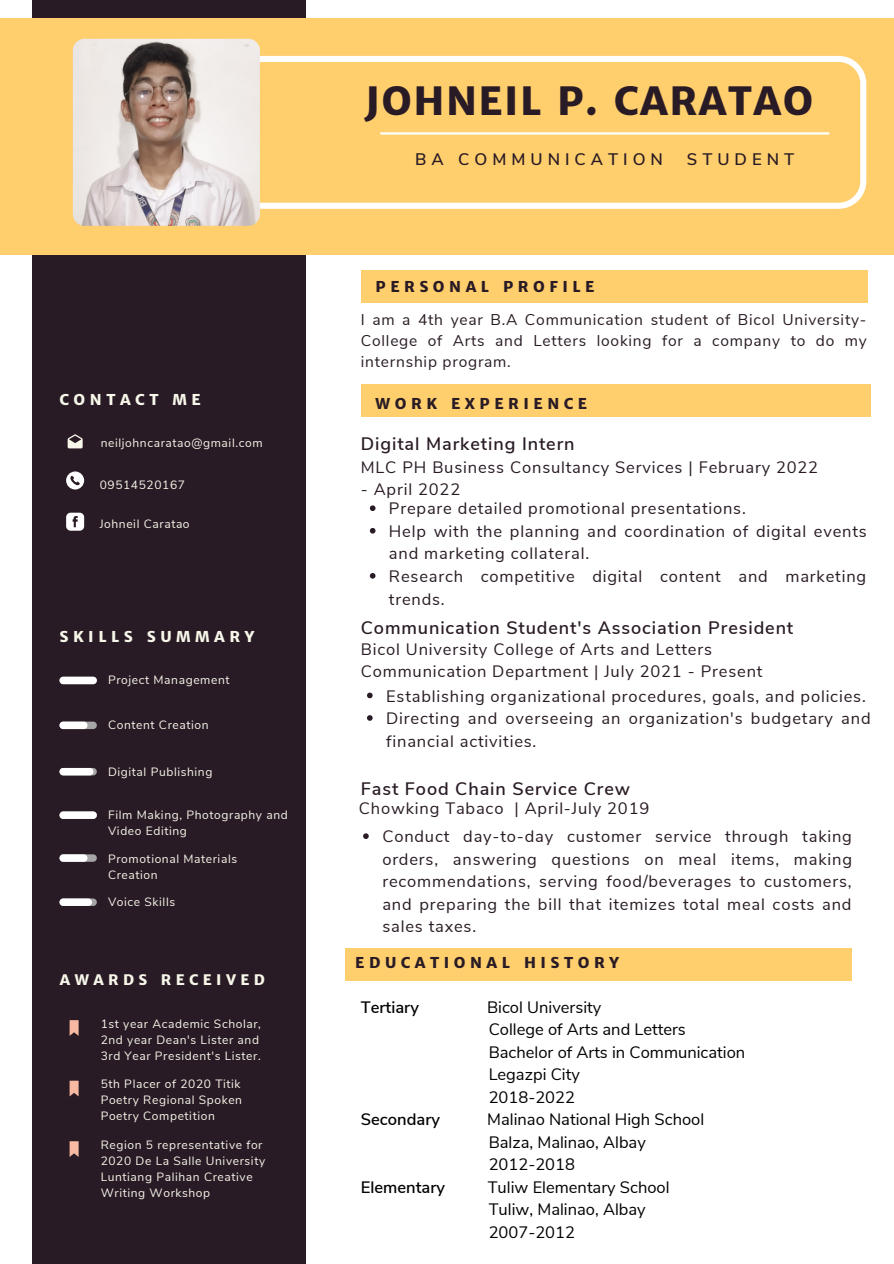
<style>
.page{position:relative;width:894px;height:1264px;background:#fff}
.page>*{position:absolute;margin:0;border:0;box-sizing:border-box;transform-origin:0 0}
.t1{font:800 39px "Merriweather Sans";letter-spacing:.04em;color:#291b25}
.t2{font:600 18px "Nunito Sans";letter-spacing:.05em;color:#291b25}
.t3{font:600 16.65px "Nunito Sans";letter-spacing:.3em;color:#291b25}
.t4{font:16.5px/22.5px "Nunito Sans";letter-spacing:.05em;color:#291b25}
.t5{font:16.5px "Nunito Sans";color:#000}
.t6{font:600 16.5px "Nunito Sans";color:#000}
.t7{font:15.6px/21.1px "Nunito Sans";letter-spacing:.05em;color:#291b25;text-align:justify}
.t8{font:800 15px "Merriweather Sans";letter-spacing:.3em;color:#291b25}
.t9{font:800 15px "Merriweather Sans";letter-spacing:.3em;color:#f6f6e9}
.t10{font:800 14.55px "Merriweather Sans";letter-spacing:.3em;color:#f6f6e9}
.t11{font:12px/16px "Nunito Sans";letter-spacing:.05em;color:#f6f6e9}
</style>
<div class="page">
<div style="left:32px;top:0;width:274px;height:1263px;background:#291b25"></div>
<div style="left:0;top:18px;width:893px;height:237px;background:#ffce6d"></div>
<svg style="left:68px;top:434px;width:15px;height:14px"></svg>
<svg style="left:70px;top:1020px;width:9px;height:15px"></svg>
<svg style="left:70px;top:1080px;width:9px;height:16px"></svg>
<svg style="left:70px;top:1141px;width:9px;height:15px"></svg>
<div style="left:361px;top:270px;width:506px;height:32px;background:#ffce6d"></div>
<div style="left:361px;top:384px;width:508px;height:33px;background:#ffce6d"></div>
<svg style="left:260px;top:56px;width:606px;height:153px"></svg>
<img style="left:73px;top:39px;width:187px;height:187px;border-radius:12px">
<hr style="left:381px;top:132px;width:447px;height:2px;background:#fff">
<svg style="left:59px;top:676px;width:38px;height:8px"></svg>
<svg style="left:59px;top:721px;width:38px;height:8px"></svg>
<svg style="left:59px;top:768px;width:38px;height:7px"></svg>
<svg style="left:59px;top:811px;width:38px;height:8px"></svg>
<svg style="left:59px;top:854px;width:38px;height:7px"></svg>
<svg style="left:59px;top:898px;width:38px;height:8px"></svg>
<svg style="left:66px;top:471px;width:18px;height:18px"></svg>
<svg style="left:66px;top:512px;width:18px;height:18px"></svg>
<div style="left:345px;top:947px;width:506px;height:33px;background:#ffce6d"></div>
<svg style="left:363px;top:833px;width:5px;height:6px"></svg>
<svg style="left:367px;top:692px;width:5px;height:6px"></svg>
<svg style="left:367px;top:715px;width:5px;height:5px"></svg>
<svg style="left:370px;top:505px;width:5px;height:6px"></svg>
<svg style="left:370px;top:528px;width:5px;height:5px"></svg>
<svg style="left:370px;top:573px;width:5px;height:5px"></svg>
<p class="t9" style="left:59px;top:390px;width:143px">CONTACT ME</p>
<p class="t11" style="left:101px;top:435px;width:163px">neiljohncaratao@gmail.com</p>
<p class="t11" style="left:100px;top:477px;width:87px">09514520167</p>
<p class="t11" style="left:100px;top:516px;width:91px">Johneil Caratao</p>
<p class="t9" style="left:59px;top:627px;width:196px">SKILLS SUMMARY</p>
<p class="t11" style="left:108px;top:672px;width:123px">Project Management</p>
<p class="t11" style="left:108px;top:717px;width:102px">Content Creation</p>
<p class="t11" style="left:108px;top:763px;width:106px">Digital Publishing</p>
<p class="t11" style="left:108px;top:807px;width:181px">Film Making, Photography and<br>Video Editing</p>
<p class="t11" style="left:108px;top:851px;width:130px">Promotional Materials<br>Creation</p>
<p class="t11" style="left:108px;top:893px;width:69px">Voice Skills</p>
<p class="t10" style="left:60px;top:970px;width:206px">AWARDS RECEIVED</p>
<p class="t11" style="left:101px;top:1015px;width:162px">1st year Academic Scholar,<br>2nd year Dean's Lister and<br>3rd Year President's Lister.</p>
<p class="t11" style="left:101px;top:1076px;width:143px">5th Placer of 2020 Titik<br>Poetry Regional Spoken<br>Poetry Competition</p>
<p class="t11" style="left:101px;top:1136px;width:166px">Region 5 representative for<br>2020 De La Salle University<br>Luntiang Palihan Creative<br>Writing Workshop</p>
<p class="t1" style="left:364px;top:77px;width:450px">JOHNEIL P. CARATAO</p>
<p class="t3" style="left:415px;top:148px;width:249px">BA COMMUNICATION</p>
<p class="t3" style="left:686px;top:148px;width:109px">STUDENT</p>
<p class="t8" style="left:375px;top:277px;width:220px">PERSONAL PROFILE</p>
<p class="t7" style="left:361px;top:309px;width:507px">I am a 4th year B.A Communication student of Bicol University-College of Arts and Letters looking for a company to do my internship program.</p>
<p class="t8" style="left:375px;top:394px;width:213px">WORK EXPERIENCE</p>
<p class="t2" style="left:361px;top:431px;width:215px">Digital Marketing Intern</p>
<p class="t4" style="left:361px;top:456px;width:458px">MLC PH Business Consultancy Services | February 2022</p>
<p class="t4" style="left:361px;top:478px;width:101px">- April 2022</p>
<p class="t4" style="left:389px;top:497px;width:358px">Prepare detailed promotional presentations.</p>
<p class="t4" style="left:389px;top:520px;width:479px">Help with the planning and coordination of digital events and marketing collateral.</p>
<p class="t4" style="left:389px;top:565px;width:478px">Research competitive digital content and marketing trends.</p>
<p class="t2" style="left:361px;top:616px;width:434px">Communication Student's Association President</p>
<p class="t4" style="left:361px;top:638px;width:403px">Bicol University College of Arts and Letters<br>Communication Department | July 2021 - Present</p>
<p class="t4" style="left:386px;top:685px;width:481px">Establishing organizational procedures, goals, and policies.</p>
<p class="t4" style="left:386px;top:707px;width:486px">Directing and overseeing an organization's budgetary and financial activities.</p>
<p class="t2" style="left:361px;top:776px;width:271px">Fast Food Chain Service Crew</p>
<p class="t4" style="left:359px;top:797px;width:292px">Chowking Tabaco | April-July 2019</p>
<p class="t4" style="left:382px;top:825px;width:471px;text-align:justify">Conduct day-to-day customer service through taking orders, answering questions on meal items, making recommendations, serving food/beverages to customers, and preparing the bill that itemizes total meal costs and sales taxes.</p>
<p class="t8" style="left:355px;top:953px;width:265px">EDUCATIONAL HISTORY</p>
<p class="t6" style="left:361px;top:996px;width:60px">Tertiary</p>
<p class="t5" style="left:487px;top:996px;width:116px">Bicol University</p>
<p class="t5" style="left:488px;top:1018px;width:199px">College of Arts and Letters</p>
<p class="t5" style="left:488px;top:1041px;width:258px">Bachelor of Arts in Communication</p>
<p class="t5" style="left:488px;top:1063px;width:93px">Legazpi City</p>
<p class="t5" style="left:488px;top:1086px;width:88px">2018-2022</p>
<p class="t6" style="left:361px;top:1108px;width:81px">Secondary</p>
<p class="t5" style="left:487px;top:1108px;width:218px">Malinao National High School</p>
<p class="t5" style="left:488px;top:1131px;width:159px">Balza, Malinao, Albay</p>
<p class="t5" style="left:488px;top:1153px;width:88px">2012-2018</p>
<p class="t6" style="left:361px;top:1176px;width:86px">Elementary</p>
<p class="t5" style="left:487px;top:1176px;width:183px">Tuliw Elementary School</p>
<p class="t5" style="left:488px;top:1198px;width:158px">Tuliw, Malinao, Albay</p>
<p class="t5" style="left:488px;top:1221px;width:88px">2007-2012</p>
</div>
